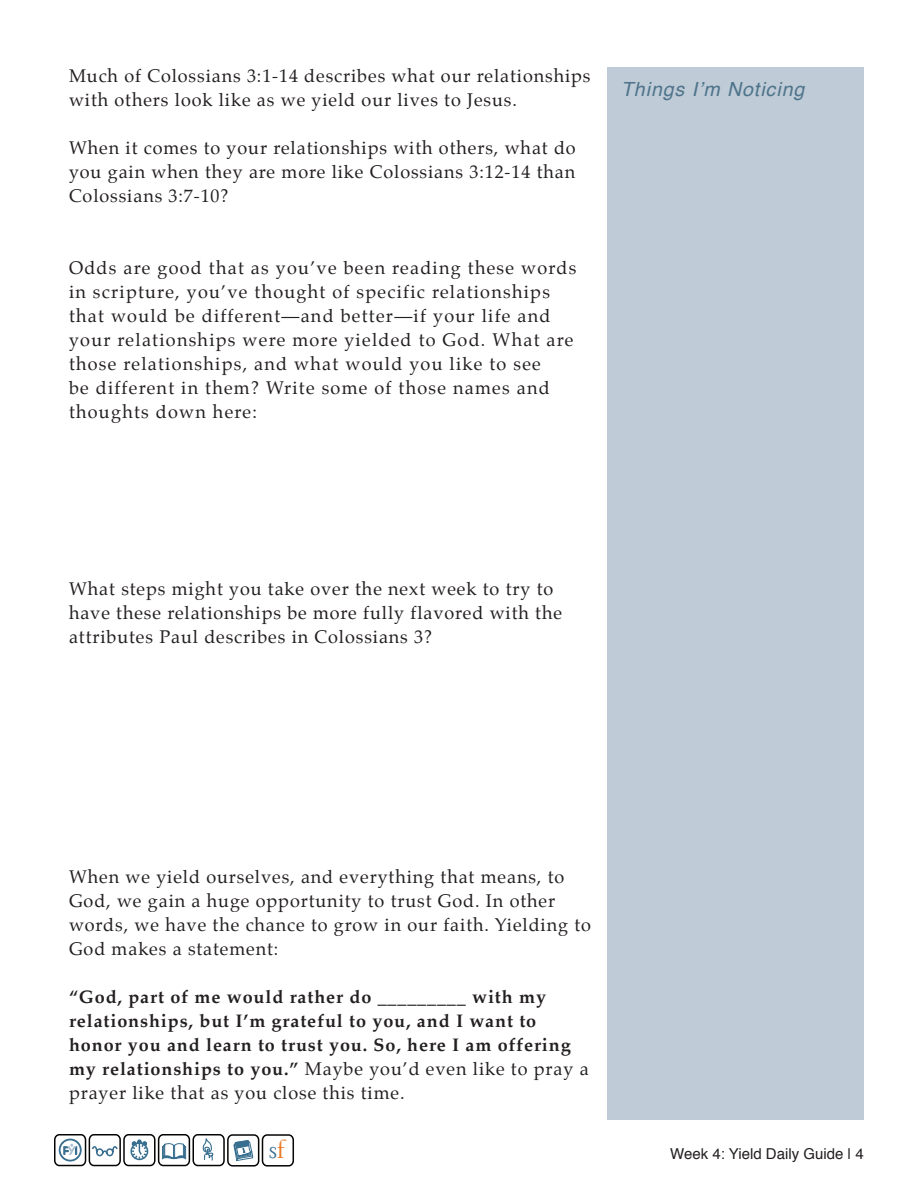
<style>
.page{position:relative;width:918px;height:1188px;background:#fff}
.page>*{position:absolute;margin:0;border:0;box-sizing:border-box;transform-origin:0 0}
.t1{font:25.65px "Electra LH";color:#386e8f}
.t2{font:italic 19.5px "Helvetica";letter-spacing:.05em;color:#4e748b}
.t3{font:18px/24px "Palatino";letter-spacing:.05em;color:#231f20}
.t4{font:18px/24px "Palatino";letter-spacing:.07em;color:#231f20}
.t5{font:700 18px/24px "Palatino";letter-spacing:.05em;color:#231f20}
.t6{font:15px "Helvetica";color:#231f20}
.s1{font-weight:400}
.s2{color:#ea7924}
</style>
<div class="page">
<div style="left:608px;top:68px;width:256px;height:1052px;background:#bfcbd6"></div>
<svg style="left:59px;top:1139px;width:23px;height:23px"></svg>
<div style="left:54px;top:1134px;width:32px;height:32px;border:2px solid #040503;border-radius:5px"></div>
<svg style="left:88px;top:1134px;width:206px;height:33px"></svg>
<p class="t3" style="left:69px;top:64px;width:523px">Much of Colossians 3:1-14 describes what our relationships with others look like as we yield our lives to Jesus.</p>
<p class="t3" style="left:69px;top:136px;width:508px;text-align:justify">When it comes to your relationships with others, what do you gain when they are more like Colossians 3:12-14 than Colossians 3:7-10?</p>
<p class="t4" style="left:69px;top:256px;width:509px">Odds are good that as you’ve been reading these words in scripture, you’ve thought of specific relationships that would be different—and better—if your life and your relationships were more yielded to God. What are those relationships, and what would you like to see<br>be different in them? Write some of those names and thoughts down here:</p>
<p class="t2" style="left:621px;top:73px;width:185px">Things I’m Noticing</p>
<p class="t3" style="left:69px;top:577px;width:495px">What steps might you take over the next week to try to have these relationships be more fully flavored with the attributes Paul describes in Colossians 3?</p>
<p class="t3" style="left:69px;top:865px;width:523px">When we yield ourselves, and everything that means, to God, we gain a huge opportunity to trust God. In other words, we have the chance to grow in our faith. Yielding to God makes a statement:</p>
<p class="t5" style="left:69px;top:985px;width:521px">“God, part of me would rather do _________ with my relationships, but I’m grateful to you, and I want to honor you and learn to trust you. So, here I am offering my relationships to you.” <span class="s1">Maybe you’d even like to pray a prayer like that as you close this time.</span></p>
<h1 class="t1" style="left:269px;top:1134px;width:17px">s<span class="s2">f</span></h1>
<p class="t6" style="left:670px;top:1142px;width:195px">Week 4: Yield Daily Guide | 4</p>
</div>
